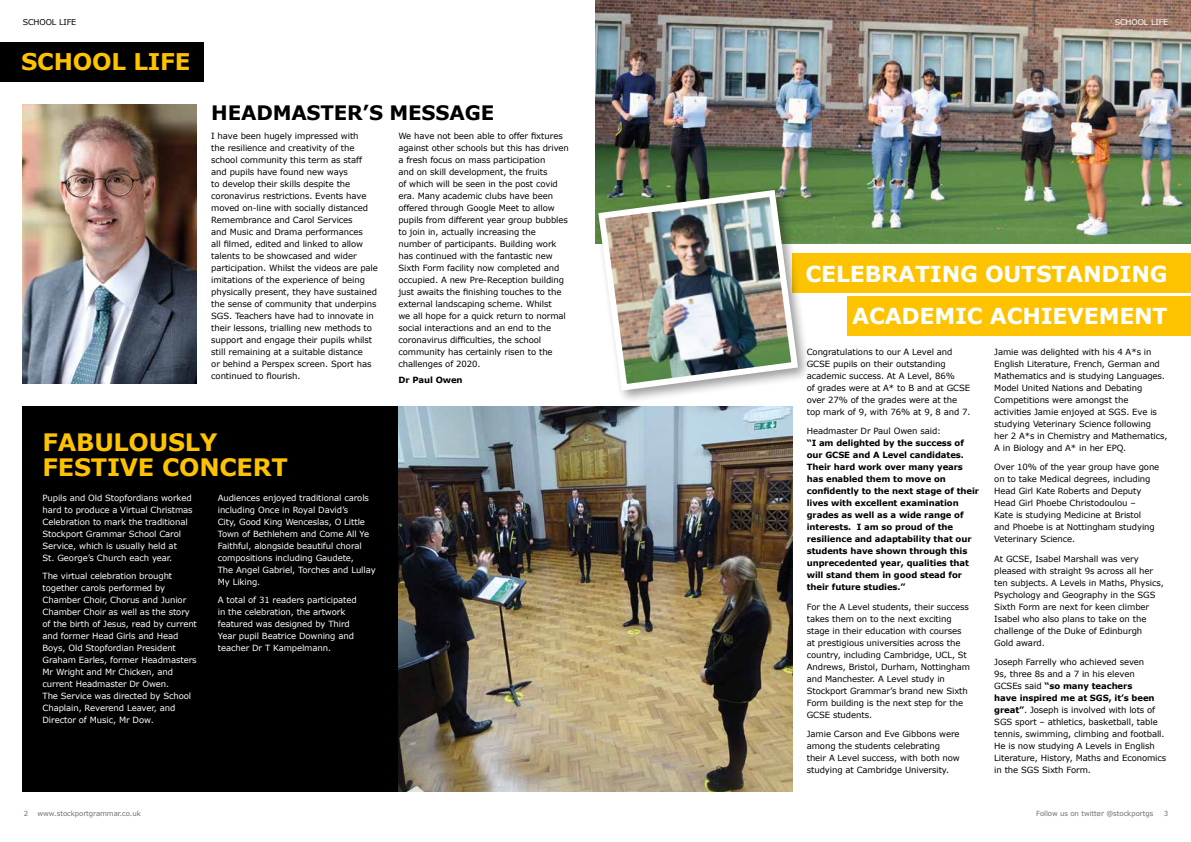
<style>
.page{position:relative;width:1191px;height:842px;background:#fff}
.page>*{position:absolute;margin:0;border:0;box-sizing:border-box;transform-origin:0 0}
.t1{font:700 24px/25px "Verdana";letter-spacing:-.01em;color:#fdc300}
.t2{font:700 23px "Verdana";letter-spacing:-.01em;color:#fdc300}
.t3{font:700 22px/42px "Verdana";letter-spacing:-.01em;color:#fff;text-align:right}
.t4{font:700 19.9px "Verdana";letter-spacing:-.01em;color:#000}
.t5{font:8.5px/12px "Verdana";letter-spacing:-.01em;color:#000}
.t6{font:8.5px/12px "Verdana";letter-spacing:-.01em;color:#fff}
.t7{font:700 8.5px/12px "Verdana";letter-spacing:-.01em;color:#000}
.t8{font:8px "Verdana";letter-spacing:-.01em;color:#000}
.t9{font:8px "Verdana";letter-spacing:-.01em;color:#fff}
.t10{font:7px "Verdana";letter-spacing:-.01em;color:#706f6f}
.s1{font-weight:700}
</style>
<div class="page">
<div style="left:22px;top:406px;width:376px;height:386px;background:#000"></div>
<div style="left:0;top:43px;width:204px;height:39px;background:#000"></div>
<img style="left:22px;top:105px;width:175px;height:279px">
<img style="left:398px;top:406px;width:394px;height:386px">
<img style="left:595px;top:0;width:596px;height:244px">
<div style="left:792px;top:253px;width:399px;height:39px;background:#fdc300"></div>
<div style="left:847px;top:296px;width:344px;height:39px;background:#fdc300"></div>
<div style="left:594px;top:186px;width:217px;height:218px;background:#000;opacity:.4"></div>
<img style="left:595px;top:187px;width:206px;height:207px">
<p class="t8" style="left:23px;top:17px;width:55px">SCHOOL LIFE</p>
<h2 class="t2" style="left:21px;top:47px;width:171px">SCHOOL LIFE</h2>
<h3 class="t4" style="left:211px;top:100px;width:284px">HEADMASTER’S MESSAGE</h3>
<p class="t5" style="left:211px;top:130px;width:168px">I have been hugely impressed with<br>the resilience and creativity of the school community this term as staff and pupils have found new ways<br>to develop their skills despite the coronavirus restrictions. Events have moved on-line with socially distanced Remembrance and Carol Services<br>and Music and Drama performances<br>all filmed, edited and linked to allow talents to be showcased and wider participation. Whilst the videos are pale imitations of the experience of being physically present, they have sustained the sense of community that underpins SGS. Teachers have had to innovate in their lessons, trialling new methods to support and engage their pupils whilst still remaining at a suitable distance<br>or behind a Perspex screen. Sport has continued to flourish.</p>
<p class="t5" style="left:398px;top:130px;width:172px">We have not been able to offer fixtures against other schools but this has driven a fresh focus on mass participation<br>and on skill development, the fruits<br>of which will be seen in the post covid era. Many academic clubs have been offered through Google Meet to allow pupils from different year group bubbles to join in, actually increasing the number of participants. Building work has continued with the fantastic new Sixth Form facility now completed and occupied. A new Pre-Reception building just awaits the finishing touches to the external landscaping scheme. Whilst<br>we all hope for a quick return to normal social interactions and an end to the coronavirus difficulties, the school community has certainly risen to the challenges of 2020.</p>
<p class="t7" style="left:398px;top:374px;width:66px">Dr Paul Owen</p>
<h1 class="t1" style="left:43px;top:430px;width:247px">FABULOUSLY<br>FESTIVE CONCERT</h1>
<p class="t6" style="left:43px;top:492px;width:152px">Pupils and Old Stopfordians worked hard to produce a Virtual Christmas Celebration to mark the traditional Stockport Grammar School Carol Service, which is usually held at<br>St. George’s Church each year.</p>
<p class="t6" style="left:43px;top:569px;width:156px">The virtual celebration brought together carols performed by<br>Chamber Choir, Chorus and Junior<br>Chamber Choir as well as the story of the birth of Jesus, read by current and former Head Girls and Head<br>Boys, Old Stopfordian President<br>Graham Earles, former Headmasters<br>Mr Wright and Mr Chicken, and current Headmaster Dr Owen.<br>The Service was directed by School<br>Chaplain, Reverend Leaver, and<br>Director of Music, Mr Dow.</p>
<p class="t6" style="left:218px;top:492px;width:159px">Audiences enjoyed traditional carols including Once in Royal David’s<br>City, Good King Wenceslas, O Little<br>Town of Bethlehem and Come All Ye<br>Faithful, alongside beautiful choral compositions including Gaudete,<br>The Angel Gabriel, Torches and Lullay<br>My Liking.</p>
<p class="t6" style="left:218px;top:594px;width:141px">A total of 31 readers participated in the celebration, the artwork featured was designed by Third<br>Year pupil Beatrice Downing and teacher Dr T Kampelmann.</p>
<p class="t10" style="left:24px;top:809px;width:6px">2</p>
<p class="t10" style="left:38px;top:809px;width:105px">www.stockportgrammar.co.uk</p>
<p class="t9" style="left:1114px;top:17px;width:55px">SCHOOL LIFE</p>
<h3 class="t3" style="left:805px;top:253px;width:363px">CELEBRATING OUTSTANDING<br>ACADEMIC ACHIEVEMENT</h3>
<p class="t5" style="left:806px;top:346px;width:165px">Congratulations to our A Level and GCSE pupils on their outstanding academic success. At A Level, 86%<br>of grades were at A* to B and at GCSE over 27% of the grades were at the top mark of 9, with 76% at 9, 8 and 7.</p>
<p class="t5" style="left:806px;top:425px;width:136px">Headmaster Dr Paul Owen said:</p>
<p class="t7" style="left:806px;top:437px;width:174px">“I am delighted by the success of our GCSE and A Level candidates.<br>Their hard work over many years has enabled them to move on confidently to the next stage of their lives with excellent examination grades as well as a wide range of interests. I am so proud of the resilience and adaptability that our students have shown through this unprecedented year, qualities that will stand them in good stead for their future studies.”</p>
<p class="t5" style="left:806px;top:601px;width:165px">For the A Level students, their success takes them on to the next exciting stage in their education with courses at prestigious universities across the country, including Cambridge, UCL, St Andrews, Bristol, Durham, Nottingham and Manchester. A Level study in Stockport Grammar’s brand new Sixth Form building is the next step for the GCSE students.</p>
<p class="t5" style="left:806px;top:728px;width:155px">Jamie Carson and Eve Gibbons were among the students celebrating their A Level success, with both now studying at Cambridge University.</p>
<p class="t5" style="left:994px;top:346px;width:175px">Jamie was delighted with his 4 A*s in English Literature, French, German and Mathematics and is studying Languages.<br>Model United Nations and Debating Competitions were amongst the<br>activities Jamie enjoyed at SGS. Eve is studying Veterinary Science following<br>her 2 A*s in Chemistry and Mathematics, A in Biology and A* in her EPQ.</p>
<p class="t5" style="left:994px;top:461px;width:167px">Over 10% of the year group have gone on to take Medical degrees, including Head Girl Kate Roberts and Deputy Head Girl Phoebe Christodoulou –<br>Kate is studying Medicine at Bristol<br>and Phoebe is at Nottingham studying Veterinary Science.</p>
<p class="t5" style="left:994px;top:553px;width:171px">At GCSE, Isabel Marshall was very pleased with straight 9s across all her ten subjects. A Levels in Maths, Physics, Psychology and Geography in the SGS Sixth Form are next for keen climber Isabel who also plans to take on the challenge of the Duke of Edinburgh<br>Gold award.</p>
<p class="t5" style="left:994px;top:656px;width:173px">Joseph Farrelly who achieved seven<br>9s, three 8s and a 7 in his eleven<br>GCSEs said <span class="s1">“so many teachers<br>have inspired me at SGS, it’s been great”</span>. Joseph is involved with lots of SGS sport – athletics, basketball, table tennis, swimming, climbing and football.<br>He is now studying A Levels in English Literature, History, Maths and Economics in the SGS Sixth Form.</p>
<p class="t10" style="left:1036px;top:809px;width:119px">Follow us on twitter @stockportgs</p>
<p class="t10" style="left:1163px;top:809px;width:6px">3</p>
</div>
